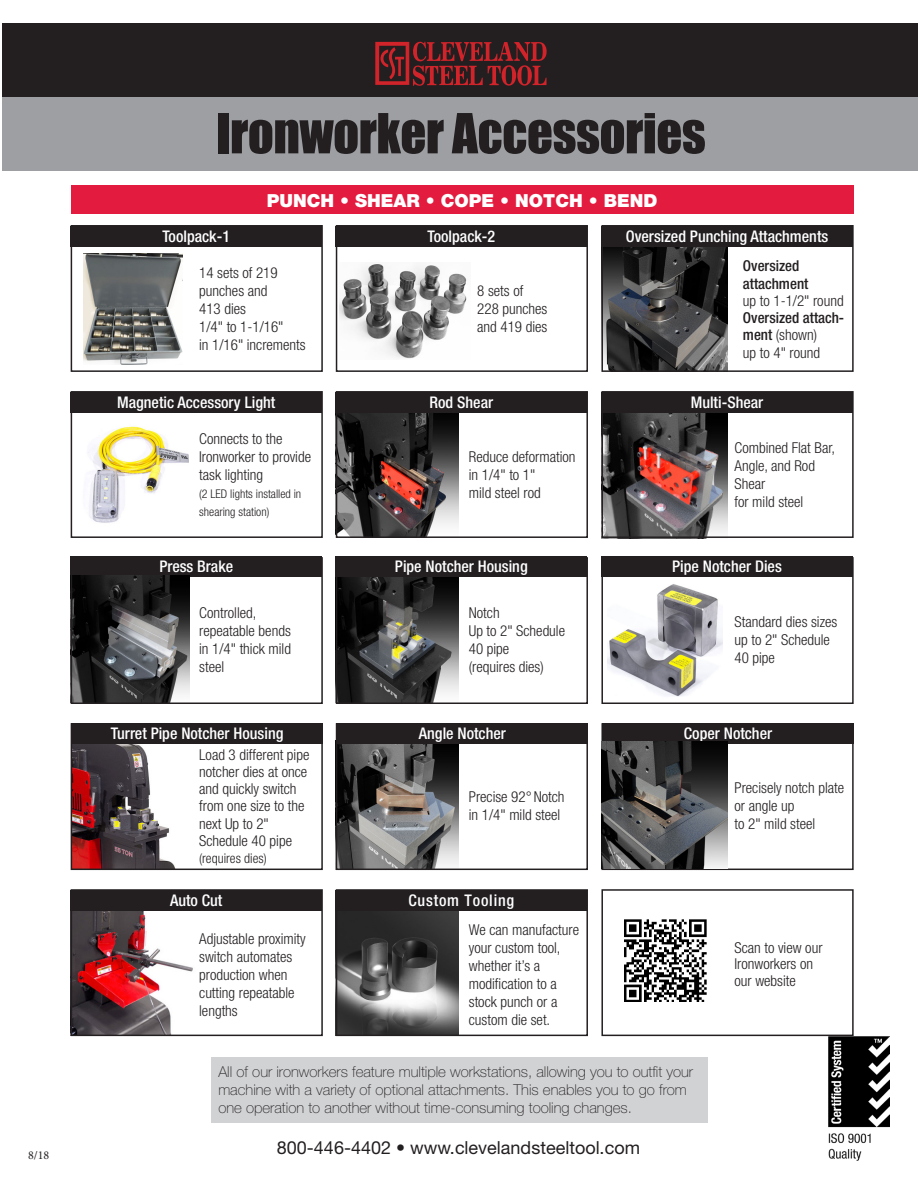
<style>
.page{position:relative;width:918px;height:1188px;background:#fff}
.page>*{position:absolute;margin:0;border:0;box-sizing:border-box;transform-origin:0 0}
.t1{font:51px "Impact";letter-spacing:-.01em;color:#231f20}
.t2{font:18px "Helvetica Neue LT Std";color:#231f20}
.t3{font:900 18px "Helvetica Neue LT Std";color:#fff}
.t4{font:500 condensed 16.05px "Helvetica Neue LT Std";color:#fff}
.t5{font:500 condensed 16.05px "Helvetica Neue LT Std";letter-spacing:.05em;color:#fff}
.t6{font:300 condensed 15px/18px "Helvetica Neue LT Std";color:#231f20}
.t7{font:100 15px/18px "Helvetica Neue LT Std";color:#231f20}
.t8{font:500 condensed 15px/17.2px "Helvetica Neue LT Std";color:#231f20}
.t9{font:300 condensed 13.5px "Helvetica Neue LT Std";color:#231f20}
.t10{font:300 condensed 12px/18px "Helvetica Neue LT Std";color:#231f20}
.t11{font:12px "Minion Pro";color:#231f20}
.s1{font-weight:300}
</style>
<div class="page">
<div style="left:2px;top:24px;width:916px;height:73px;background:#231f20"></div>
<div style="left:2px;top:97px;width:916px;height:74px;background:#9d9fa2"></div>
<svg style="left:375px;top:42px;width:172px;height:44px"></svg>
<div style="left:71px;top:185px;width:783px;height:27px;background:#e31b3f"></div>
<div style="left:71px;top:187px;width:783px;height:27px;background:#e31b3f"></div>
<div style="left:212px;top:1057px;width:496px;height:66px;background:#d1d2d4"></div>
<div style="left:601px;top:557px;width:253px;height:147px;border:2px solid #231f20"></div>
<div style="left:71px;top:225px;width:252px;height:147px;border:2px solid #231f20"></div>
<div style="left:336px;top:225px;width:252px;height:147px;border:2px solid #231f20"></div>
<div style="left:71px;top:391px;width:252px;height:147px;border:2px solid #231f20"></div>
<div style="left:71px;top:226px;width:251px;height:20px;background:#231f20"></div>
<div style="left:336px;top:226px;width:251px;height:20px;background:#231f20"></div>
<div style="left:71px;top:392px;width:251px;height:21px;background:#231f20"></div>
<div style="left:71px;top:557px;width:251px;height:20px;background:#231f20"></div>
<img style="left:83px;top:253px;width:99px;height:111px">
<img style="left:88px;top:426px;width:100px;height:97px">
<img style="left:74px;top:576px;width:115px;height:125px">
<img style="left:74px;top:743px;width:111px;height:124px">
<img style="left:74px;top:911px;width:119px;height:122px">
<div style="left:71px;top:557px;width:252px;height:147px;border:2px solid #231f20"></div>
<div style="left:72px;top:723px;width:251px;height:20px;background:#231f20"></div>
<div style="left:71px;top:723px;width:252px;height:147px;border:2px solid #231f20"></div>
<div style="left:71px;top:890px;width:251px;height:21px;background:#231f20"></div>
<div style="left:71px;top:889px;width:252px;height:147px;border:2px solid #231f20"></div>
<img style="left:339px;top:264px;width:128px;height:95px">
<img style="left:339px;top:413px;width:120px;height:122px">
<img style="left:339px;top:577px;width:120px;height:124px">
<img style="left:339px;top:743px;width:120px;height:124px">
<img style="left:339px;top:911px;width:120px;height:122px">
<div style="left:336px;top:392px;width:251px;height:21px;background:#231f20"></div>
<div style="left:336px;top:391px;width:252px;height:147px;border:2px solid #231f20"></div>
<div style="left:336px;top:557px;width:251px;height:20px;background:#231f20"></div>
<div style="left:601px;top:557px;width:252px;height:20px;background:#231f20"></div>
<div style="left:336px;top:557px;width:252px;height:147px;border:2px solid #231f20"></div>
<div style="left:337px;top:723px;width:251px;height:20px;background:#231f20"></div>
<div style="left:602px;top:723px;width:252px;height:20px;background:#231f20"></div>
<div style="left:336px;top:723px;width:252px;height:147px;border:2px solid #231f20"></div>
<div style="left:601px;top:723px;width:253px;height:147px;border:2px solid #231f20"></div>
<div style="left:336px;top:890px;width:251px;height:21px;background:#231f20"></div>
<div style="left:336px;top:889px;width:252px;height:147px;border:2px solid #231f20"></div>
<div style="left:601px;top:889px;width:253px;height:147px;border:2px solid #231f20"></div>
<img style="left:604px;top:246px;width:123px;height:123px">
<img style="left:604px;top:413px;width:124px;height:122px">
<img style="left:607px;top:584px;width:116px;height:113px">
<img style="left:601px;top:741px;width:127px;height:128px">
<img style="left:624px;top:919px;width:83px;height:82px">
<div style="left:601px;top:226px;width:252px;height:20px;background:#231f20"></div>
<div style="left:601px;top:225px;width:253px;height:147px;border:2px solid #231f20"></div>
<div style="left:601px;top:392px;width:252px;height:21px;background:#231f20"></div>
<div style="left:601px;top:391px;width:253px;height:147px;border:2px solid #231f20"></div>
<img style="left:829px;top:1036px;width:61px;height:124px">
<p class="t11" style="left:28px;top:1147px;width:23px">8/18</p>
<p class="t1" style="left:216px;top:94px;width:491px">Ironworker Accessories</p>
<p class="t3" style="left:267px;top:190px;width:392px">PUNCH • SHEAR • COPE • NOTCH • BEND</p>
<p class="t4" style="left:162px;top:227px;width:69px">Toolpack-1</p>
<p class="t4" style="left:428px;top:227px;width:69px">Toolpack-2</p>
<p class="t6" style="left:199px;top:263px;width:80px">14 sets of 219</p>
<p class="t6" style="left:199px;top:281px;width:70px">punches and</p>
<p class="t6" style="left:199px;top:299px;width:48px">413 dies</p>
<p class="t6" style="left:199px;top:317px;width:86px">1/4" to 1-1/16"</p>
<p class="t6" style="left:199px;top:335px;width:108px">in 1/16" increments</p>
<p class="t4" style="left:117px;top:393px;width:160px">Magnetic Accessory Light</p>
<p class="t6" style="left:199px;top:429px;width:85px">Connects to the</p>
<p class="t6" style="left:199px;top:447px;width:113px">Ironworker to provide task lighting</p>
<p class="t10" style="left:199px;top:485px;width:104px">(2 LED lights installed in shearing station)</p>
<p class="t6" style="left:477px;top:281px;width:48px">8 sets of</p>
<p class="t6" style="left:477px;top:299px;width:72px">228 punches and 419 dies</p>
<p class="t4" style="left:430px;top:393px;width:65px">Rod Shear</p>
<p class="t6" style="left:469px;top:447px;width:108px">Reduce deformation in 1/4" to 1"</p>
<p class="t6" style="left:469px;top:483px;width:73px">mild steel rod</p>
<p class="t4" style="left:626px;top:227px;width:204px">Oversized Punching Attachments</p>
<p class="t8" style="left:743px;top:257px;width:58px">Oversized</p>
<p class="t8" style="left:743px;top:275px;width:67px">attachment</p>
<p class="t6" style="left:743px;top:292px;width:102px">up to 1-1/2" round</p>
<p class="t8" style="left:743px;top:309px;width:103px">Oversized attach&shy;ment <span class="s1">(shown)<br>up to 4" round</span></p>
<p class="t4" style="left:691px;top:393px;width:74px">Multi-Shear</p>
<p class="t6" style="left:735px;top:438px;width:102px">Combined Flat Bar,</p>
<p class="t6" style="left:735px;top:456px;width:82px">Angle, and Rod<br>Shear</p>
<p class="t6" style="left:735px;top:492px;width:70px">for mild steel</p>
<p class="t4" style="left:159px;top:557px;width:75px">Press Brake</p>
<p class="t4" style="left:395px;top:557px;width:134px">Pipe Notcher Housing</p>
<p class="t4" style="left:672px;top:557px;width:111px">Pipe Notcher Dies</p>
<p class="t6" style="left:199px;top:604px;width:93px">Controlled, repeatable bends</p>
<p class="t6" style="left:199px;top:640px;width:93px">in 1/4" thick mild steel</p>
<p class="t6" style="left:469px;top:604px;width:32px">Notch</p>
<p class="t6" style="left:469px;top:622px;width:98px">Up to 2" Schedule<br>40 pipe</p>
<p class="t6" style="left:469px;top:658px;width:76px">(requires dies)</p>
<p class="t6" style="left:735px;top:613px;width:104px">Standard dies sizes</p>
<p class="t6" style="left:735px;top:631px;width:97px">up to 2" Schedule<br>40 pipe</p>
<p class="t4" style="left:111px;top:724px;width:174px">Turret Pipe Notcher Housing</p>
<p class="t4" style="left:419px;top:724px;width:89px">Angle Notcher</p>
<p class="t4" style="left:684px;top:724px;width:90px">Coper Notcher</p>
<p class="t6" style="left:199px;top:746px;width:112px;line-height:17.2px">Load 3 different pipe notcher dies at once and quickly switch from one size to the next Up to 2"</p>
<p class="t6" style="left:199px;top:831px;width:94px">Schedule 40 pipe</p>
<p class="t9" style="left:199px;top:851px;width:69px">(requires dies)</p>
<p class="t6" style="left:469px;top:788px;width:97px">Precise 92° Notch</p>
<p class="t6" style="left:469px;top:806px;width:93px">in 1/4" mild steel</p>
<p class="t6" style="left:735px;top:779px;width:111px">Precisely notch plate or angle up<br>to 2" mild steel</p>
<p class="t4" style="left:170px;top:891px;width:54px">Auto Cut</p>
<p class="t5" style="left:408px;top:891px;width:107px">Custom Tooling</p>
<p class="t6" style="left:199px;top:929px;width:108px">Adjustable proximity switch automates production when cutting repeatable lengths</p>
<p class="t6" style="left:469px;top:920px;width:112px">We can manufacture your custom tool, whether it’s a modification to a stock punch or a custom die set.</p>
<p class="t7" style="left:218px;top:1063px;width:476px">All of our ironworkers feature multiple workstations, allowing you to outfit your machine with a variety of optional attachments. This enables you to go from one operation to another without time-consuming tooling changes.</p>
<p class="t2" style="left:277px;top:1137px;width:365px">800-446-4402 • www.clevelandsteeltool.com</p>
<p class="t6" style="left:735px;top:939px;width:89px;line-height:16.5px">Scan to view our<br>Ironworkers on</p>
<p class="t6" style="left:735px;top:971px;width:63px">our website</p>
</div>
